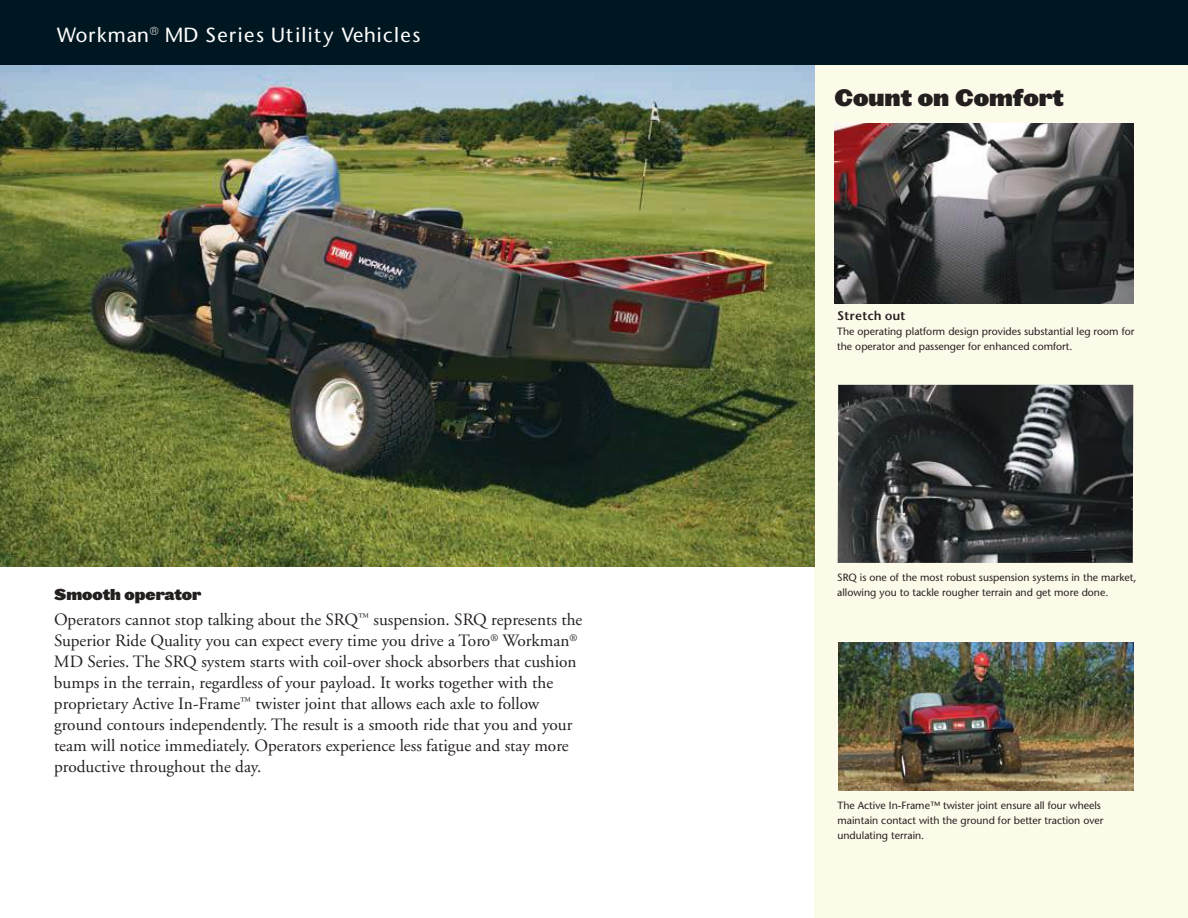
<style>
.page{position:relative;width:1188px;height:918px;background:#fff}
.page>*{position:absolute;margin:0;border:0;box-sizing:border-box;transform-origin:0 0}
.t1{font:22.5px "Leviathan HTF Black";color:#241f1f}
.t2{font:500 19.5px "Stone Sans";letter-spacing:.05em;color:#fff}
.t3{font:17.25px/21px "Adobe Garamond";color:#241f1f}
.t4{font:15px "Leviathan HTF Black";color:#241f1f}
.t5{font:600 12px "Stone Sans";color:#241f1f}
.t6{font:10.5px/15px "Stone Sans";color:#241f1f}
</style>
<div class="page">
<div style="left:814px;top:55px;width:374px;height:863px;background:#fcfae9"></div>
<img style="left:0;top:65px;width:814px;height:502px">
<img style="left:838px;top:643px;width:296px;height:148px">
<img style="left:838px;top:385px;width:295px;height:178px">
<img style="left:835px;top:123px;width:299px;height:180px">
<div style="left:0;top:0;width:1188px;height:65px;background:#001721"></div>
<p class="t2" style="left:56px;top:22px;width:366px">Workman<sup>®</sup> MD Series Utility Vehicles</p>
<p class="t4" style="left:54px;top:584px;width:149px">Smooth operator</p>
<p class="t3" style="left:54px;top:610px;width:530px">Operators cannot stop talking about the SRQ<sup>™</sup> suspension. SRQ represents the Superior Ride Quality you can expect every time you drive a Toro<sup>®</sup> Workman<sup>® </sup>MD Series. The SRQ system starts with coil-over shock absorbers that cushion bumps in the terrain, regardless of your payload. It works together with the proprietary Active In-Frame<sup>™</sup> twister joint that allows each axle to follow ground contours independently. The result is a smooth ride that you and your team will notice immediately. Operators experience less fatigue and stay more productive throughout the day.</p>
<h1 class="t1" style="left:835px;top:83px;width:231px">Count on Comfort</h1>
<p class="t5" style="left:837px;top:308px;width:70px">Stretch out</p>
<p class="t6" style="left:837px;top:324px;width:299px">The operating platform design provides substantial leg room for the operator and passenger for enhanced comfort.</p>
<p class="t6" style="left:837px;top:570px;width:301px">SRQ is one of the most robust suspension systems in the market, allowing you to tackle rougher terrain and get more done.</p>
<p class="t6" style="left:838px;top:798px;width:268px">The Active In-Frame™ twister joint ensure all four wheels maintain contact with the ground for better traction over undulating terrain.</p>
</div>
